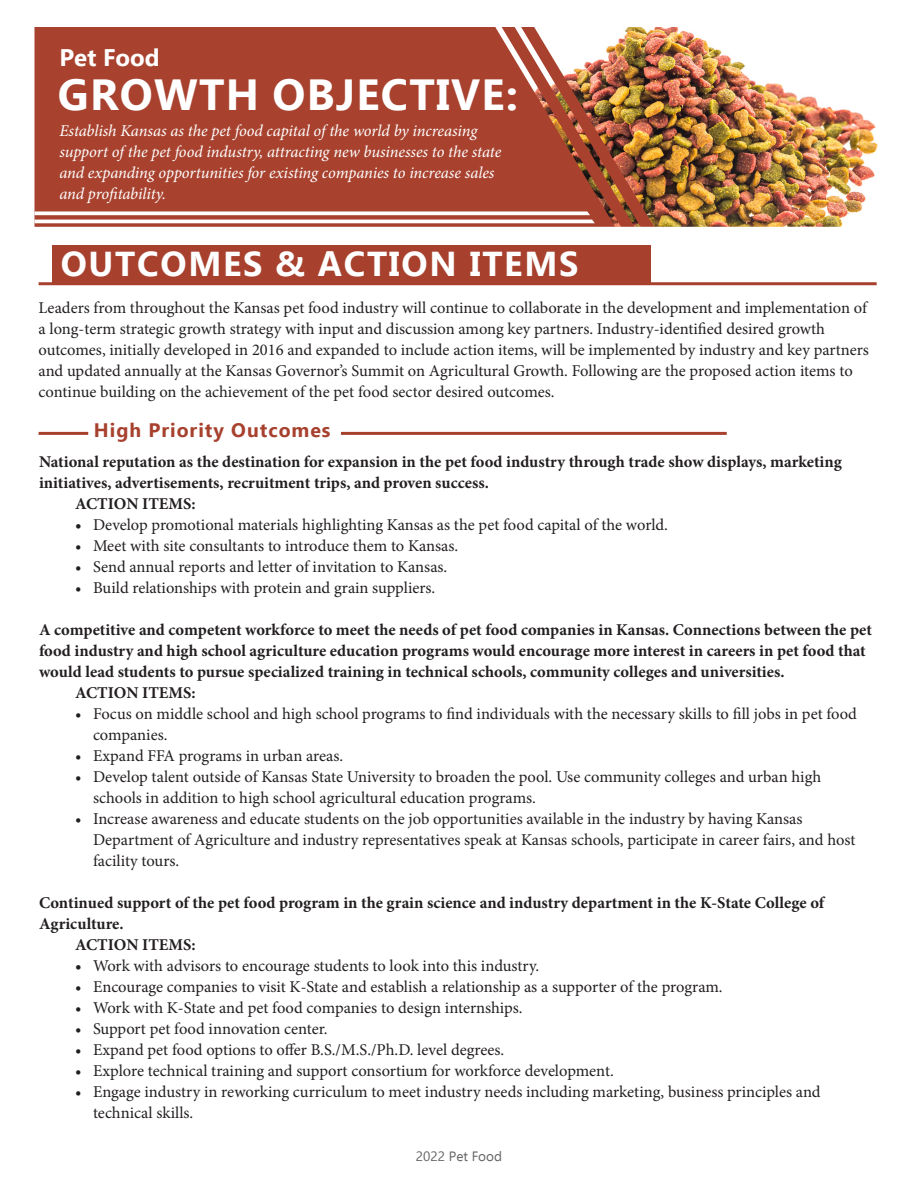
<style>
.page{position:relative;width:918px;height:1188px;background:#fff}
.page>*{position:absolute;margin:0;border:0;box-sizing:border-box;transform-origin:0 0}
.t1{font:700 43.5px "Ebrima";letter-spacing:.03em;color:#fff}
.t2{font:700 34.5px "Ebrima";letter-spacing:.05em;color:#fff}
.t3{font:700 24px "Ebrima";color:#fff}
.t4{font:700 19.5px "Ebrima";letter-spacing:.05em;color:#a7412e}
.List_Paragraph{font:16.5px/21px "Minion Pro";color:#231f20}
.List_Paragraph-2{font:700 16.5px/21px "Minion Pro";color:#231f20}
.t5{font:italic 16.5px "Minion Pro";letter-spacing:-.01em;color:#fff}
.t6{font:13.5px "Ebrima";color:#636366}
.s1{font-weight:700}
</style>
<div class="page">
<div style="left:52px;top:245px;width:599px;height:39px;background:#a7412e"></div>
<hr style="left:39px;top:282px;width:838px;height:3px;background:#a7412e">
<hr style="left:341px;top:432px;width:386px;height:3px;background:#a7412e">
<hr style="left:39px;top:432px;width:49px;height:3px;background:#a7412e">
<img style="left:655px;top:27px;width:223px;height:200px">
<svg style="left:35px;top:27px;width:620px;height:200px;background:#ad503d"></svg>
<p class="t3" style="left:59px;top:38px;width:102px">Pet Food</p>
<p class="t1" style="left:58px;top:60px;width:462px">GROWTH OBJECTIVE:</p>
<p class="t5" style="left:59px;top:119px;width:419px">Establish Kansas as the pet food capital of the world by increasing</p>
<p class="t5" style="left:59px;top:140px;width:444px">support of the pet food industry, attracting new businesses to the state</p>
<p class="t5" style="left:59px;top:161px;width:437px">and expanding opportunities for existing companies to increase sales</p>
<p class="t5" style="left:59px;top:182px;width:108px">and profitability.</p>
<p class="t2" style="left:61px;top:237px;width:519px">OUTCOMES &amp; ACTION ITEMS</p>
<p class="List_Paragraph" style="left:39px;top:297px;width:830px">Leaders from throughout the Kansas pet food industry will continue to collaborate in the development and implementation of a long-term strategic growth strategy with input and discussion among key partners. Industry-identified desired growth</p>
<p class="List_Paragraph" style="left:39px;top:339px;width:832px">outcomes, initially developed in 2016 and expanded to include action items, will be implemented by industry and key partners and updated annually at the Kansas Governor’s Summit on Agricultural Growth. Following are the proposed action items to continue building on the achievement of the pet food sector desired outcomes.</p>
<p class="t4" style="left:94px;top:414px;width:238px">High Priority Outcomes</p>
<p class="List_Paragraph-2" style="left:39px;top:451px;width:804px">National reputation as the destination for expansion in the pet food industry through trade show displays, marketing initiatives, advertisements, recruitment trips, and proven success.</p>
<p class="List_Paragraph-2" style="left:75px;top:493px;width:122px">ACTION ITEMS:</p>
<p class="List_Paragraph" style="left:75px;top:514px;width:594px"><span class="s1">•</span> Develop promotional materials highlighting Kansas as the pet food capital of the world.</p>
<p class="List_Paragraph" style="left:75px;top:535px;width:385px">• Meet with site consultants to introduce them to Kansas.</p>
<p class="List_Paragraph" style="left:75px;top:556px;width:374px">• Send annual reports and letter of invitation to Kansas.</p>
<p class="List_Paragraph" style="left:75px;top:577px;width:362px">• Build relationships with protein and grain suppliers.</p>
<p class="List_Paragraph-2" style="left:39px;top:619px;width:835px">A competitive and competent workforce to meet the needs of pet food companies in Kansas. Connections between the pet food industry and high school agriculture education programs would encourage more interest in careers in pet food that would lead students to pursue specialized training in technical schools, community colleges and universities.</p>
<p class="List_Paragraph-2" style="left:75px;top:682px;width:122px">ACTION ITEMS:</p>
<p class="List_Paragraph" style="left:93px;top:703px;width:766px;text-indent:-18px">• Focus on middle school and high school programs to find individuals with the necessary skills to fill jobs in pet food companies.</p>
<p class="List_Paragraph" style="left:75px;top:745px;width:270px">• Expand FFA programs in urban areas.</p>
<p class="List_Paragraph" style="left:93px;top:766px;width:730px;text-indent:-18px">• Develop talent outside of Kansas State University to broaden the pool. Use community colleges and urban high schools in addition to high school agricultural education programs.</p>
<p class="List_Paragraph" style="left:93px;top:808px;width:764px;text-indent:-18px">• Increase awareness and educate students on the job opportunities available in the industry by having Kansas<br>Department of Agriculture and industry representatives speak at Kansas schools, participate in career fairs, and host facility tours.</p>
<p class="List_Paragraph-2" style="left:39px;top:892px;width:787px">Continued support of the pet food program in the grain science and industry department in the K-State College of<br>Agriculture.</p>
<p class="List_Paragraph-2" style="left:75px;top:934px;width:122px">ACTION ITEMS:</p>
<p class="List_Paragraph" style="left:75px;top:955px;width:466px"><span class="s1">•</span> Work with advisors to encourage students to look into this industry.</p>
<p class="List_Paragraph" style="left:75px;top:976px;width:649px">• Encourage companies to visit K-State and establish a relationship as a supporter of the program.</p>
<p class="List_Paragraph" style="left:75px;top:997px;width:449px">• Work with K-State and pet food companies to design internships.</p>
<p class="List_Paragraph" style="left:75px;top:1018px;width:254px">• Support pet food innovation center.</p>
<p class="List_Paragraph" style="left:75px;top:1039px;width:431px">• Expand pet food options to offer B.S./M.S./Ph.D. level degrees.</p>
<p class="List_Paragraph" style="left:75px;top:1060px;width:540px">• Explore technical training and support consortium for workforce development.</p>
<p class="List_Paragraph" style="left:75px;top:1081px;width:747px">• Engage industry in reworking curriculum to meet industry needs including marketing, business principles and</p>
<p class="List_Paragraph" style="left:93px;top:1102px;width:102px">technical skills.</p>
<p class="t6" style="left:416px;top:1146px;width:88px">2022 Pet Food</p>
</div>
